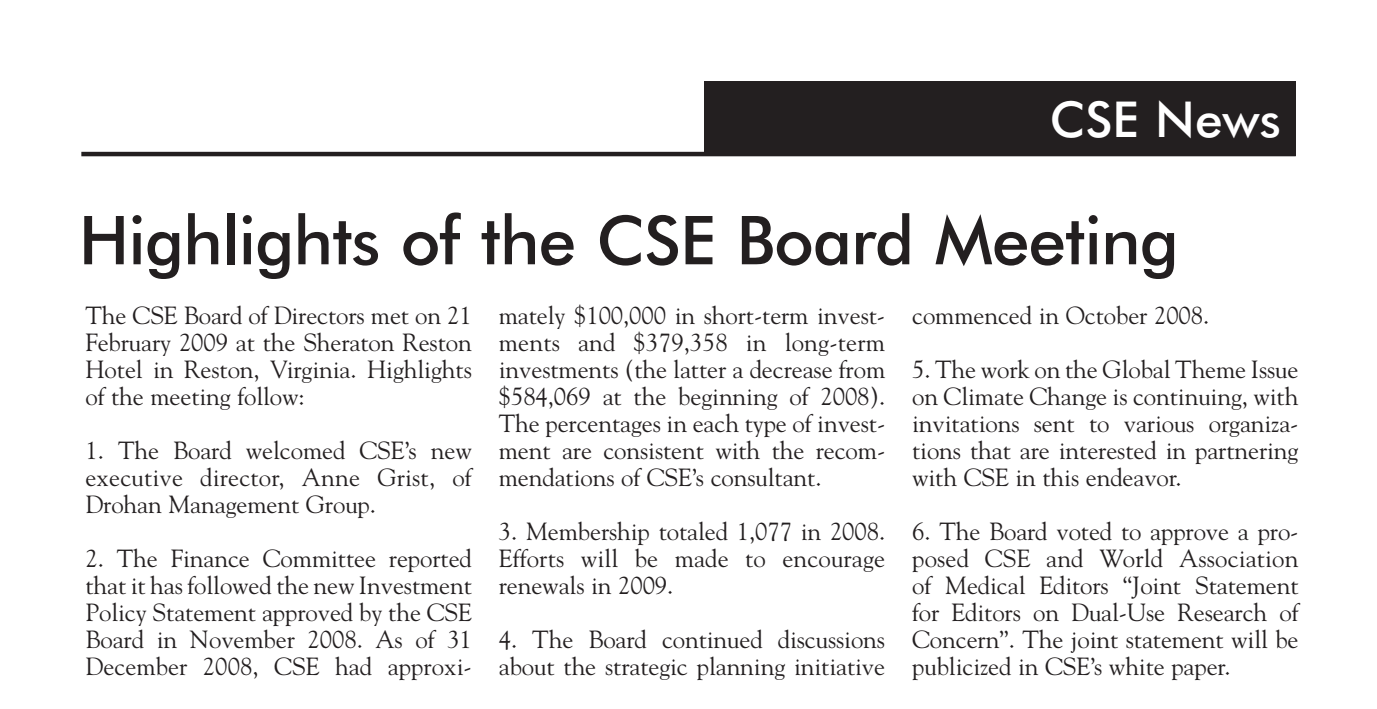
<style>
.page{position:relative;width:1377px;height:709px;background:#fff}
.page>*{position:absolute;margin:0;border:0;box-sizing:border-box;transform-origin:0 0}
.t1{font:500 67.5px "Futura BT";letter-spacing:-.015em;color:#231f20}
.t2{font:500 49.5px "Futura BT";color:#fff}
.t3{font:24.75px/27px "Goudy";letter-spacing:-.005em;color:#231f20;text-align:justify}
</style>
<div class="page">
<div style="left:705px;top:81px;width:591px;height:75px;background:#231f20"></div>
<hr style="left:81px;top:152px;width:1215px;height:4px;background:#231f20">
<h2 class="t2" style="left:1050px;top:99px;width:232px">CSE News</h2>
<h1 class="t1" style="left:79px;top:211px;width:1102px">Highlights of the CSE Board Meeting</h1>
<p class="t3" style="left:86px;top:304px;width:388px">The CSE Board of Directors met on 21<br>February 2009 at the Sheraton Reston Hotel in Reston, Virginia. Highlights of the meeting follow:</p>
<p class="t3" style="left:86px;top:439px;width:388px">1. The Board welcomed CSE’s new executive director, Anne Grist, of Drohan Management Group.</p>
<p class="t3" style="left:86px;top:547px;width:388px">2. The Finance Committee reported that it has followed the new Investment Policy Statement approved by the CSE Board in November 2008. As of 31<br>December 2008, CSE had approxi-</p>
<p class="t3" style="left:499px;top:304px;width:388px">mately $100,000 in short-term invest&shy;ments and $379,358 in long-term investments (the latter a decrease from $584,069 at the beginning of 2008).<br>The percentages in each type of invest&shy;ment are consistent with the recom&shy;mendations of CSE’s consultant.</p>
<p class="t3" style="left:499px;top:520px;width:388px">3. Membership totaled 1,077 in 2008.<br>Efforts will be made to encourage renewals in 2009.</p>
<p class="t3" style="left:499px;top:628px;width:388px">4. The Board continued discussions about the strategic planning initiative</p>
<p class="t3" style="left:912px;top:304px;width:299px">commenced in October 2008.</p>
<p class="t3" style="left:912px;top:358px;width:388px">5. The work on the Global Theme Issue on Climate Change is continuing, with invitations sent to various organiza&shy;tions that are interested in partnering with CSE in this endeavor.</p>
<p class="t3" style="left:912px;top:520px;width:388px">6. The Board voted to approve a pro&shy;posed CSE and World Association of Medical Editors “Joint Statement for Editors on Dual-Use Research of Concern”. The joint statement will be publicized in CSE’s white paper.</p>
</div>
